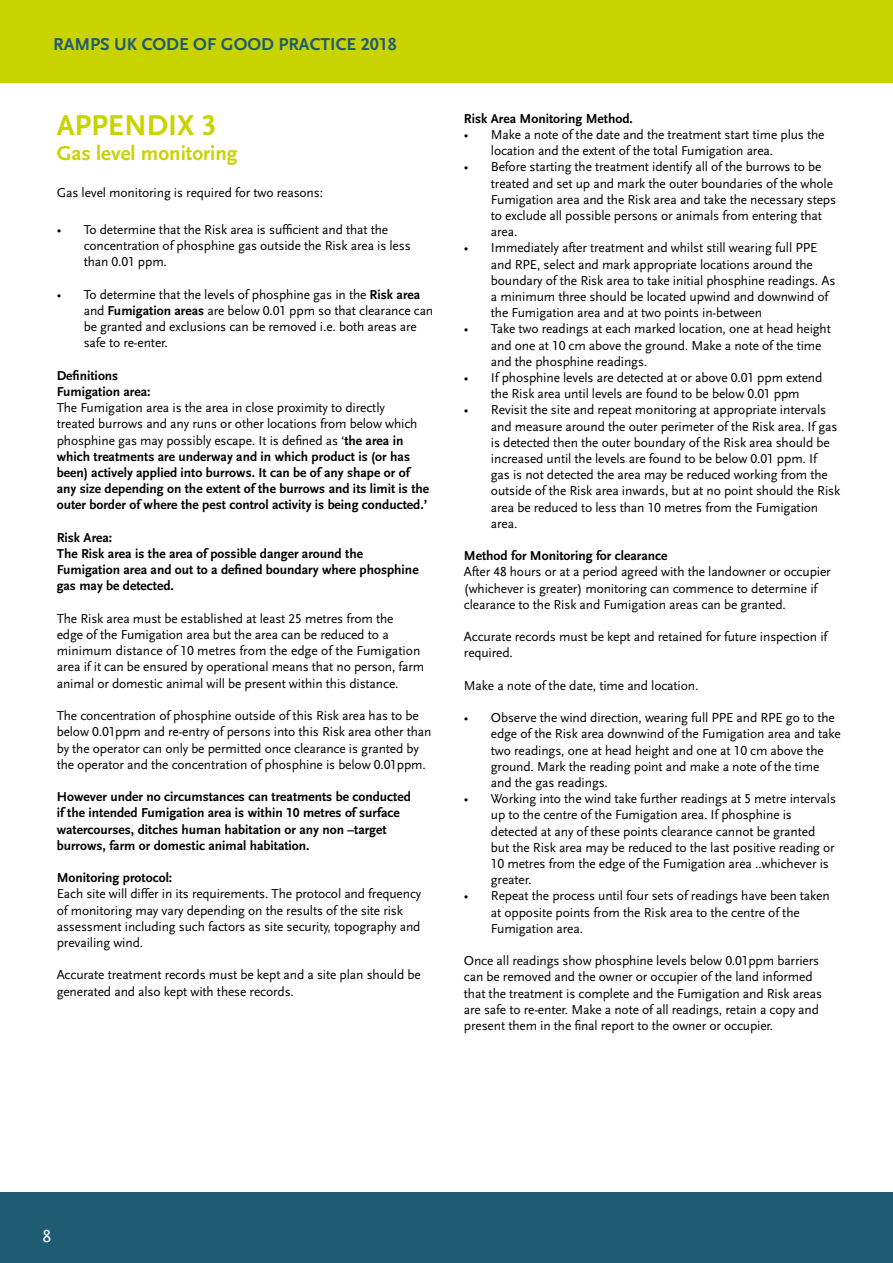
<style>
.page{position:relative;width:893px;height:1263px;background:#fff}
.page>*{position:absolute;margin:0;border:0;box-sizing:border-box;transform-origin:0 0}
.t1{font:700 30px "Scala Sans LF";color:#c8d300}
.t2{font:700 21px "Scala Sans LF";color:#c8d300}
.t3{font:700 18px "Scala Sans LF";color:#1f5c74}
.t4{font:18px "Scala Sans LF";color:#fff}
.t5{font:13.5px/16.2px "Scala Sans LF";letter-spacing:-.01em;color:#000}
.t6{font:700 13.5px/16.2px "Scala Sans LF";color:#000}
.s1{font-weight:700}
.s2{font-weight:400}
</style>
<div class="page">
<div style="left:0;top:0;width:893px;height:83px;background:#c8d300"></div>
<div style="left:0;top:1192px;width:893px;height:71px;background:#1f5c74"></div>
<h3 class="t3" style="left:53px;top:35px;width:345px">RAMPS UK CODE OF GOOD PRACTICE 2018</h3>
<h1 class="t1" style="left:57px;top:109px;width:162px">APPENDIX 3</h1>
<h2 class="t2" style="left:57px;top:142px;width:182px">Gas level monitoring</h2>
<p class="t5" style="left:57px;top:185px;width:268px">Gas level monitoring is required for two reasons:</p>
<p class="t5" style="left:84px;top:222px;width:329px;text-indent:-27px">• To determine that the Risk area is sufficient and that the concentration of phosphine gas outside the Risk area is less than 0.01 ppm.</p>
<p class="t5" style="left:84px;top:287px;width:351px;text-indent:-27px">• To determine that the levels of phosphine gas in the <span class="s1">Risk area </span>and <span class="s1">Fumigation areas</span> are below 0.01 ppm so that clearance can be granted and exclusions can be removed i.e. both areas are safe to re-enter.</p>
<p class="t6" style="left:57px;top:368px;width:95px">Definitions<br>Fumigation area:</p>
<p class="t6" style="left:57px;top:400px;width:374px"><span class="s2">The Fumigation area is the area in close proximity to directly<br>treated burrows and any runs or other locations from below which phosphine gas may possibly escape. It is defined as ‘</span>the area in which treatments are underway and in which product is (or has been) actively applied into burrows. It can be of any shape or of any size depending on the extent of the burrows and its limit is the outer border of where the pest control activity is being conducted.’</p>
<p class="t6" style="left:57px;top:530px;width:363px">Risk Area:<br>The Risk area is the area of possible danger around the Fumigation area and out to a defined boundary where phosphine gas may be detected.</p>
<p class="t5" style="left:57px;top:611px;width:369px">The Risk area must be established at least 25 metres from the<br>edge of the Fumigation area but the area can be reduced to a minimum distance of 10 metres from the edge of the Fumigation area if it can be ensured by operational means that no person, farm animal or domestic animal will be present within this distance.</p>
<p class="t5" style="left:57px;top:708px;width:376px">The concentration of phosphine outside of this Risk area has to be below 0.01ppm and re-entry of persons into this Risk area other than by the operator can only be permitted once clearance is granted by the operator and the concentration of phosphine is below 0.01ppm.</p>
<p class="t6" style="left:57px;top:789px;width:356px">However under no circumstances can treatments be conducted if the intended Fumigation area is within 10 metres of surface watercourses, ditches human habitation or any non –target burrows, farm or domestic animal habitation.</p>
<p class="t6" style="left:57px;top:870px;width:117px">Monitoring protocol:</p>
<p class="t5" style="left:57px;top:886px;width:366px">Each site will differ in its requirements. The protocol and frequency of monitoring may vary depending on the results of the site risk assessment including such factors as site security, topography and prevailing wind.</p>
<p class="t5" style="left:57px;top:967px;width:365px">Accurate treatment records must be kept and a site plan should be generated and also kept with these records.</p>
<p class="t6" style="left:464px;top:111px;width:170px">Risk Area Monitoring Method.</p>
<p class="t5" style="left:491px;top:127px;width:335px;text-indent:-27px">• Make a note of the date and the treatment start time plus the location and the extent of the total Fumigation area.</p>
<p class="t5" style="left:491px;top:159px;width:347px;text-indent:-27px">• Before starting the treatment identify all of the burrows to be treated and set up and mark the outer boundaries of the whole Fumigation area and the Risk area and take the necessary steps to exclude all possible persons or animals from entering that area.</p>
<p class="t5" style="left:491px;top:240px;width:346px;text-indent:-27px">• Immediately after treatment and whilst still wearing full PPE and RPE, select and mark appropriate locations around the boundary of the Risk area to take initial phosphine readings. As a minimum three should be located upwind and downwind of the Fumigation area and at two points in-between</p>
<p class="t5" style="left:491px;top:321px;width:341px;text-indent:-27px">• Take two readings at each marked location, one at head height and one at 10 cm above the ground. Make a note of the time and the phosphine readings.</p>
<p class="t5" style="left:464px;top:370px;width:360px;text-align:center">• If phosphine levels are detected at or above 0.01 ppm extend the Risk area until levels are found to be below 0.01 ppm</p>
<p class="t5" style="left:491px;top:402px;width:351px;text-indent:-27px">• Revisit the site and repeat monitoring at appropriate intervals and measure around the outer perimeter of the Risk area. If gas is detected then the outer boundary of the Risk area should be increased until the levels are found to be below 0.01 ppm. If<br>gas is not detected the area may be reduced working from the outside of the Risk area inwards, but at no point should the Risk area be reduced to less than 10 metres from the Fumigation area.</p>
<p class="t6" style="left:464px;top:548px;width:205px">Method for Monitoring for clearance</p>
<p class="t5" style="left:464px;top:564px;width:368px">After 48 hours or at a period agreed with the landowner or occupier (whichever is greater) monitoring can commence to determine if clearance to the Risk and Fumigation areas can be granted.</p>
<p class="t5" style="left:464px;top:629px;width:365px">Accurate records must be kept and retained for future inspection if required.</p>
<p class="t5" style="left:464px;top:677px;width:234px">Make a note of the date, time and location.</p>
<p class="t5" style="left:491px;top:710px;width:351px;text-indent:-27px">• Observe the wind direction, wearing full PPE and RPE go to the edge of the Risk area downwind of the Fumigation area and take two readings, one at head height and one at 10 cm above the ground. Mark the reading point and make a note of the time and the gas readings.</p>
<p class="t5" style="left:491px;top:791px;width:347px;text-indent:-27px">• Working into the wind take further readings at 5 metre intervals up to the centre of the Fumigation area. If phosphine is detected at any of these points clearance cannot be granted but the Risk area may be reduced to the last positive reading or 10 metres from the edge of the Fumigation area ..whichever is greater.</p>
<p class="t5" style="left:491px;top:888px;width:340px;text-indent:-27px">• Repeat the process until four sets of readings have been taken at opposite points from the Risk area to the centre of the<br>Fumigation area.</p>
<p class="t5" style="left:464px;top:953px;width:360px">Once all readings show phosphine levels below 0.01ppm barriers can be removed and the owner or occupier of the land informed that the treatment is complete and the Fumigation and Risk areas are safe to re-enter. Make a note of all readings, retain a copy and present them in the final report to the owner or occupier.</p>
<h3 class="t4" style="left:43px;top:1226px;width:10px">8</h3>
</div>
